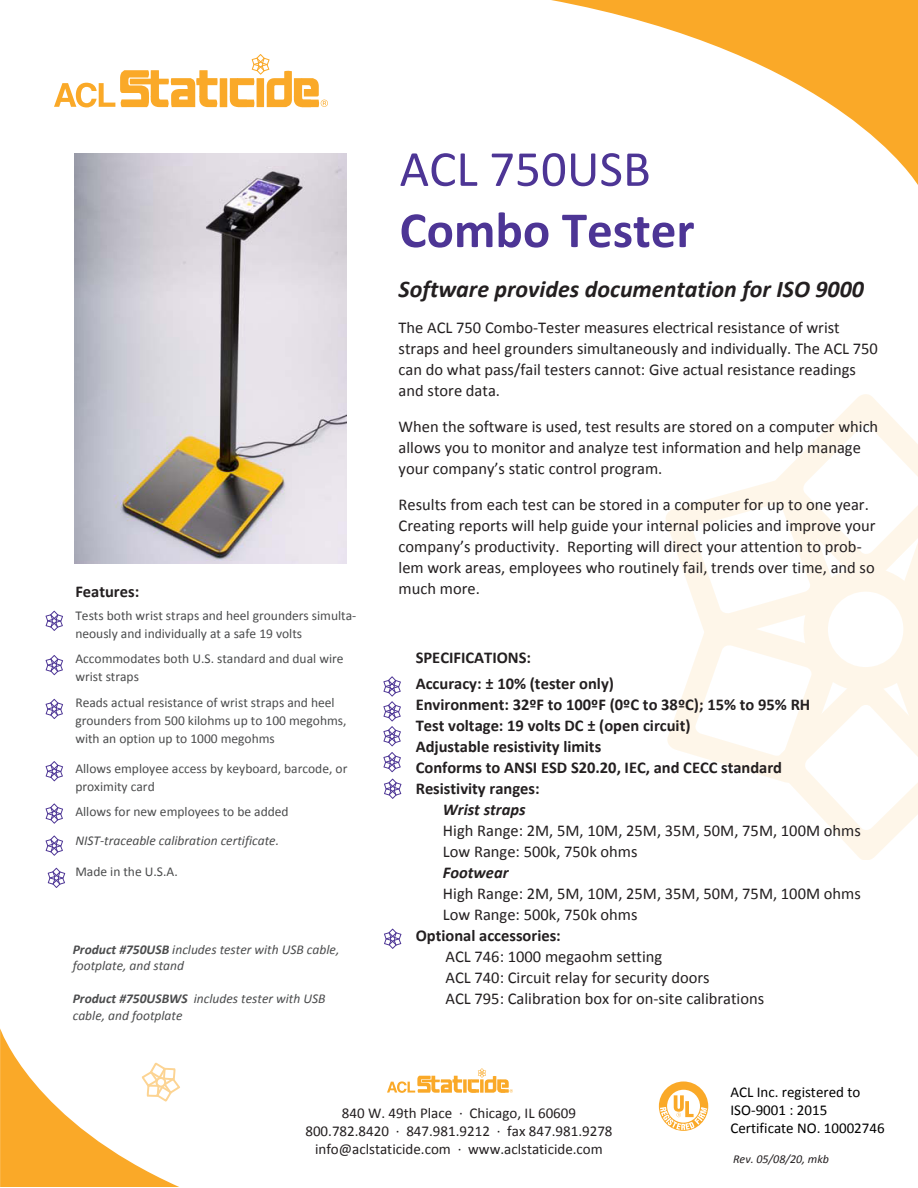
<style>
.page{position:relative;width:918px;height:1188px;background:#fff}
.page>*{position:absolute;margin:0;border:0;box-sizing:border-box;transform-origin:0 0}
.t1{font:700 51px "Calibri";color:#4d3595}
.t2{font:51px "Calibri";color:#4d3595}
.t3{font:italic 700 24px "Calibri";color:#231f20}
.t4{font:16.5px/21px "Calibri";color:#231f20}
.t5{font:700 16.5px "Calibri";color:#231f20}
.t6{font:italic 700 16.5px "Calibri";color:#231f20}
.t7{font:15px "Calibri";color:#231f20}
.t8{font:15px "Calibri";color:#000001}
.t9{font:13.5px/18px "Calibri";color:#4b4c4d}
.t10{font:italic 13.5px/16.5px "Calibri";color:#4b4c4d}
.t11{font:italic 12px "Calibri";color:#231f20}
.s1{font-weight:700}
</style>
<div class="page">
<svg style="left:551px;top:0;width:367px;height:185px"></svg>
<svg style="left:666px;top:394px;width:252px;height:466px"></svg>
<div style="left:220px;top:78px;width:7px;height:29px;background:#faa928"></div>
<svg style="left:230px;top:54px;width:98px;height:53px"></svg>
<svg style="left:54px;top:70px;width:164px;height:37px"></svg>
<svg style="left:387px;top:1068px;width:126px;height:25px"></svg>
<svg style="left:659px;top:1082px;width:49px;height:49px"></svg>
<svg style="left:383px;top:752px;width:18px;height:20px"></svg>
<svg style="left:384px;top:779px;width:17px;height:20px"></svg>
<svg style="left:384px;top:929px;width:17px;height:20px"></svg>
<img style="left:75px;top:153px;width:271px;height:411px">
<svg style="left:46px;top:611px;width:17px;height:20px"></svg>
<svg style="left:46px;top:655px;width:17px;height:20px"></svg>
<svg style="left:46px;top:699px;width:17px;height:20px"></svg>
<svg style="left:46px;top:761px;width:17px;height:20px"></svg>
<svg style="left:46px;top:803px;width:17px;height:21px"></svg>
<svg style="left:46px;top:836px;width:17px;height:20px"></svg>
<svg style="left:0;top:1028px;width:180px;height:158px"></svg>
<svg style="left:383px;top:676px;width:18px;height:70px"></svg>
<svg style="left:48px;top:868px;width:17px;height:20px"></svg>
<p class="t5" style="left:75px;top:581px;width:65px">Features:</p>
<p class="t9" style="left:75px;top:606px;width:283px">Tests both wrist straps and heel grounders simulta&shy;neously and individually at a safe 19 volts</p>
<p class="t9" style="left:75px;top:650px;width:270px">Accommodates both U.S. standard and dual wire wrist straps</p>
<p class="t9" style="left:75px;top:693px;width:273px">Reads actual resistance of wrist straps and heel grounders from 500 kilohms up to 100 megohms, with an option up to 1000 megohms</p>
<p class="t9" style="left:75px;top:759px;width:274px">Allows employee access by keyboard, barcode, or proximity card</p>
<p class="t9" style="left:75px;top:803px;width:215px">Allows for new employees to be added</p>
<p class="t10" style="left:75px;top:832px;width:205px">NIST-traceable calibration certificate.</p>
<p class="t9" style="left:75px;top:863px;width:104px">Made in the U.S.A.</p>
<p class="t10" style="left:73px;top:940px;width:268px"><span class="s1">Product #750USB</span> includes tester with USB cable, footplate, and stand</p>
<p class="t10" style="left:73px;top:990px;width:254px"><span class="s1">Product #750USBWS</span> includes tester with USB cable, and footplate</p>
<p class="t2" style="left:400px;top:137px;width:253px">ACL 750USB</p>
<p class="t1" style="left:400px;top:198px;width:296px">Combo Tester</p>
<p class="t3" style="left:399px;top:274px;width:467px">Software provides documentation for ISO 9000</p>
<p class="t4" style="left:399px;top:317px;width:481px">The ACL 750 Combo-Tester measures electrical resistance of wrist straps and heel grounders simultaneously and individually. The ACL 750 can do what pass/fail testers cannot: Give actual resistance readings and store data.</p>
<p class="t4" style="left:399px;top:416px;width:481px">When the software is used, test results are stored on a computer which allows you to monitor and analyze test information and help manage your company’s static control program.</p>
<p class="t4" style="left:399px;top:494px;width:479px">Results from each test can be stored in a computer for up to one year.<br>Creating reports will help guide your internal policies and improve your company’s productivity. Reporting will direct your attention to prob&shy;lem work areas, employees who routinely fail, trends over time, and so much more.</p>
<p class="t5" style="left:416px;top:647px;width:117px">SPECIFICATIONS:</p>
<p class="t5" style="left:416px;top:673px;width:200px">Accuracy: ± 10% (tester only)</p>
<p class="t5" style="left:416px;top:694px;width:396px">Environment: 32ºF to 100ºF (0ºC to 38ºC); 15% to 95% RH</p>
<p class="t5" style="left:416px;top:715px;width:276px">Test voltage: 19 volts DC ± (open circuit)</p>
<p class="t5" style="left:416px;top:736px;width:187px">Adjustable resistivity limits</p>
<p class="t5" style="left:416px;top:757px;width:368px">Conforms to ANSI ESD S20.20, IEC, and CECC standard</p>
<p class="t5" style="left:416px;top:778px;width:125px">Resistivity ranges:</p>
<p class="t6" style="left:443px;top:799px;width:84px">Wrist straps</p>
<p class="t4" style="left:443px;top:820px;width:419px">High Range: 2M, 5M, 10M, 25M, 35M, 50M, 75M, 100M ohms</p>
<p class="t4" style="left:443px;top:841px;width:196px">Low Range: 500k, 750k ohms</p>
<p class="t6" style="left:443px;top:862px;width:67px">Footwear</p>
<p class="t4" style="left:443px;top:883px;width:419px">High Range: 2M, 5M, 10M, 25M, 35M, 50M, 75M, 100M ohms</p>
<p class="t4" style="left:443px;top:904px;width:196px">Low Range: 500k, 750k ohms</p>
<p class="t5" style="left:416px;top:925px;width:147px">Optional accessories:</p>
<p class="t4" style="left:446px;top:946px;width:218px">ACL 746: 1000 megaohm setting</p>
<p class="t4" style="left:446px;top:967px;width:266px">ACL 740: Circuit relay for security doors</p>
<p class="t4" style="left:446px;top:988px;width:320px">ACL 795: Calibration box for on-site calibrations</p>
<p class="t7" style="left:342px;top:1104px;width:236px">840 W. 49th Place · Chicago, IL 60609</p>
<p class="t7" style="left:305px;top:1122px;width:309px">800.782.8420 · 847.981.9212 · fax 847.981.9278</p>
<p class="t7" style="left:315px;top:1140px;width:289px">info@aclstaticide.com · www.aclstaticide.com</p>
<p class="t8" style="left:730px;top:1082px;width:131px">ACL Inc. registered to</p>
<p class="t8" style="left:730px;top:1100px;width:98px">ISO-9001 : 2015</p>
<p class="t8" style="left:730px;top:1118px;width:156px">Certificate NO. 10002746</p>
<p class="t11" style="left:733px;top:1151px;width:97px">Rev. 05/08/20, mkb</p>
</div>
